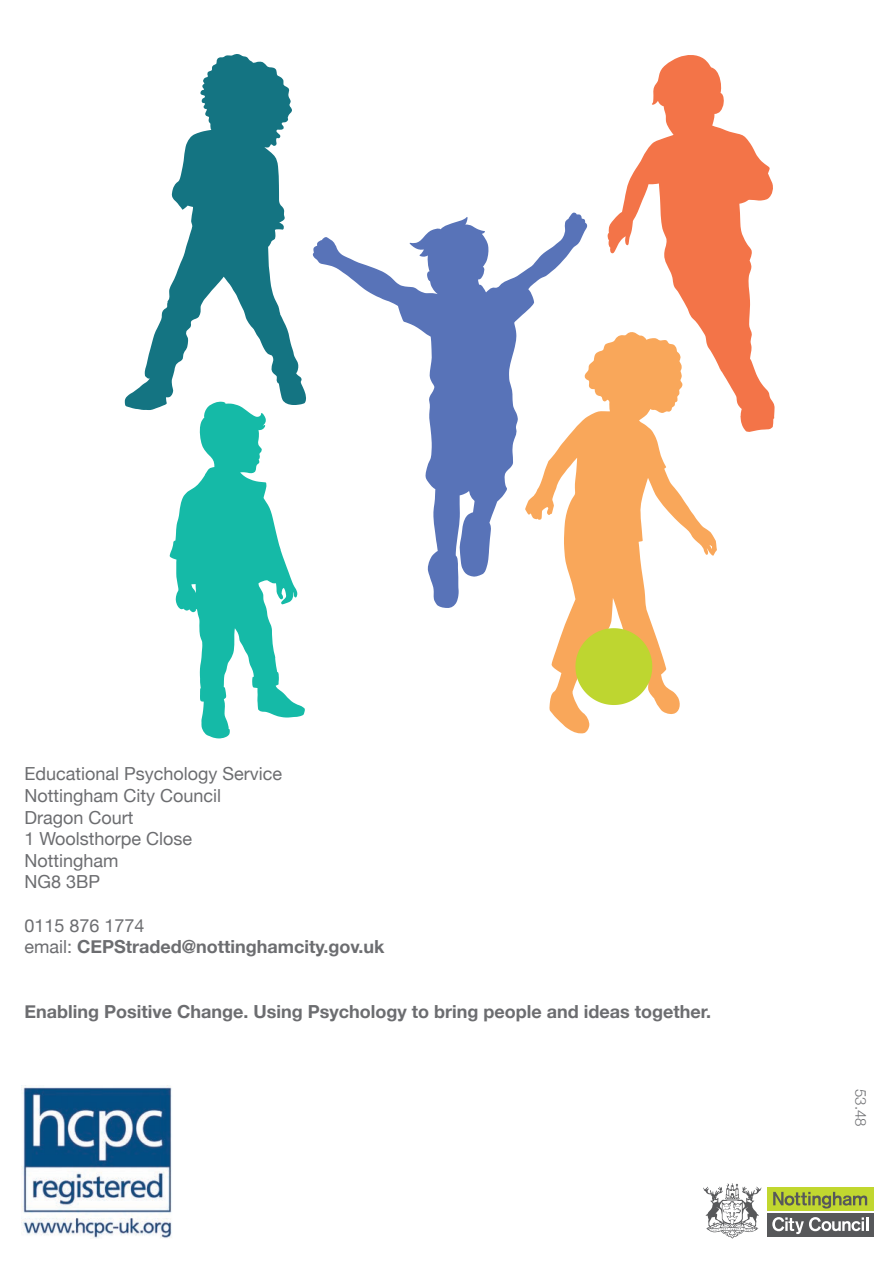
<style>
.page{position:relative;width:893px;height:1263px;background:#fff}
.page>*{position:absolute;margin:0;border:0;box-sizing:border-box;transform-origin:0 0}
.t1{font:700 18px/21.6px "Helvetica Neue";color:#6c6d70}
.t2{font:18px/21.6px "Helvetica Neue";color:#6c6d70}
.t3{font:300 15px "Helvetica Neue";color:#6c6d70}
.s1{font-weight:400}
</style>
<div class="page">
<img style="left:21px;top:1086px;width:151px;height:152px">
<svg style="left:703px;top:1183px;width:59px;height:56px"></svg>
<div style="left:767px;top:1187px;width:106px;height:24px;background:#c1d72f"></div>
<div style="left:767px;top:1213px;width:106px;height:24px;background:#57585a"></div>
<svg style="left:773px;top:1192px;width:94px;height:16px"></svg>
<svg style="left:772px;top:1217px;width:96px;height:17px"></svg>
<svg style="left:170px;top:410px;width:135px;height:328px;fill:#15baa7"></svg>
<svg style="left:549px;top:343px;width:168px;height:390px"></svg>
<svg style="left:575px;top:628px;width:77px;height:77px;background:#cbd448"></svg>
<svg style="left:313px;top:212px;width:274px;height:396px"></svg>
<svg style="left:125px;top:54px;width:181px;height:356px"></svg>
<svg style="left:607px;top:55px;width:168px;height:377px"></svg>
<p class="t2" style="left:24px;top:764px;width:259px">Educational Psychology Service<br>Nottingham City Council<br>Dragon Court<br>1 Woolsthorpe Close<br>Nottingham<br>NG8 3BP</p>
<p class="t1" style="left:24px;top:915px;width:362px"><span class="s1">0115 876 1774<br>email:</span> CEPStraded@nottinghamcity.gov.uk</p>
<p class="t1" style="left:24px;top:1001px;width:688px">Enabling Positive Change. Using Psychology to bring people and ideas together.</p>
<p class="t3" style="left:873px;top:1089px;width:39px;rotate:90deg">53.48</p>
</div>
